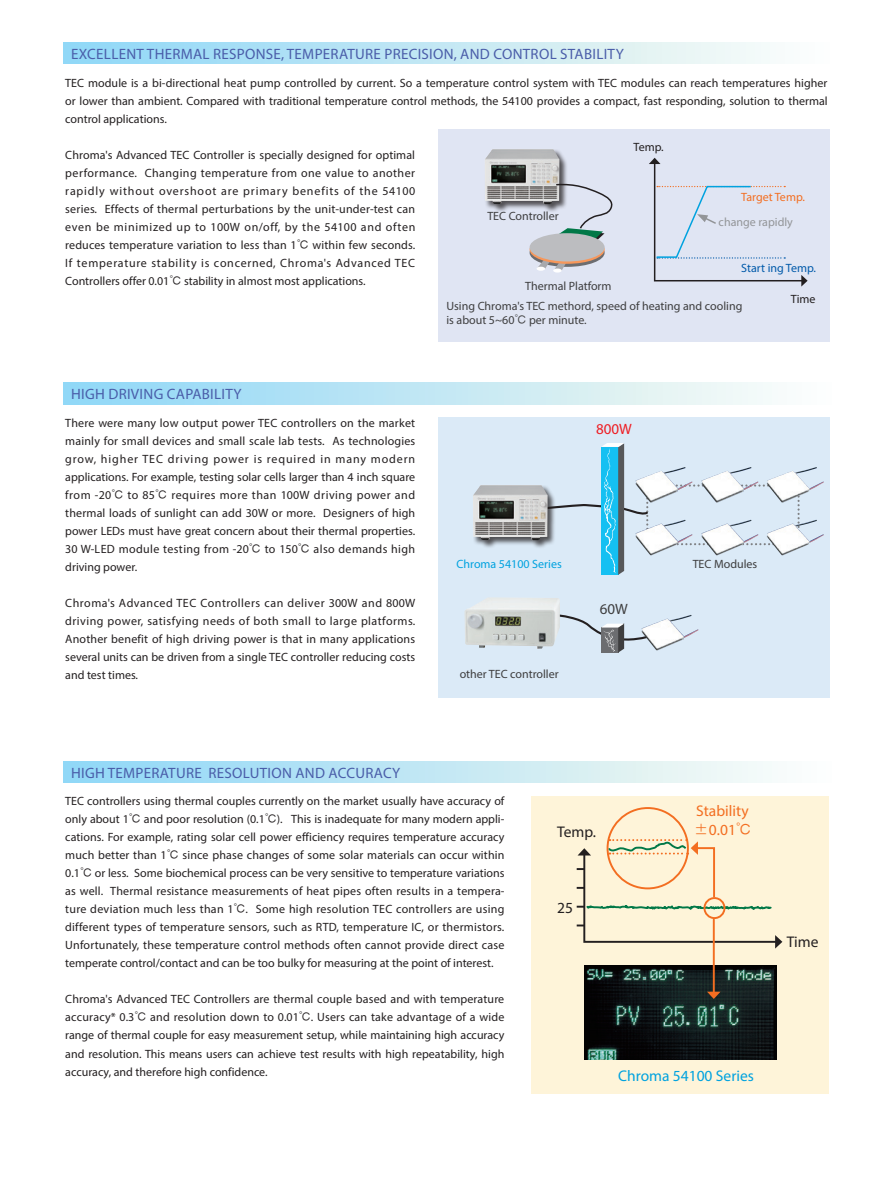
<style>
.page{position:relative;width:893px;height:1191px;background:#fff}
.page>*{position:absolute;margin:0;border:0;box-sizing:border-box;transform-origin:0 0}
.t1{font:15.45px "Myriad Pro";color:#00a2df}
.t2{font:15.45px "Myriad Pro";color:#f36e21}
.t3{font:15.45px "Myriad Pro";color:#231f20}
.t4{font:15px "Myriad Pro";letter-spacing:.02em;color:#4a5da9}
.t5{font:15px "Myriad Pro";color:#ee1d23}
.t6{font:15px "Myriad Pro";color:#3e3e3f}
.正常{font:12px/18px "Myriad Pro";color:#231f20;text-align:justify}
.t7{font:12px "Myriad Pro";color:#3e3e3f}
.t8{font:12px "Myriad Pro";color:#00a2df}
.t9{font:12px "Myriad Pro";color:#015aaa}
.t10{font:12px "Myriad Pro";color:#939598}
.t11{font:12px "Myriad Pro";color:#f36e21}
.s1{font-family:"AR Hei B5";font-weight:500}
</style>
<div class="page">
<div style="left:531px;top:796px;width:298px;height:298px;background:#fef4d9"></div>
<img style="left:585px;top:965px;width:192px;height:94px">
<div style="left:438px;top:129px;width:391px;height:213px;background:#e0e5f3"></div>
<div style="left:438px;top:417px;width:391px;height:280px;background:#dbeaf7"></div>
<hr style="left:713px;top:919px;width:2px;height:74px;background:#f36e21">
<svg style="left:707px;top:991px;width:14px;height:8px"></svg>
<svg style="left:577px;top:839px;width:205px;height:109px"></svg>
<div style="left:64px;top:383px;width:767px;height:21px;background:linear-gradient(to right,#8dd6f5,#fefdf6)"></div>
<div style="left:64px;top:43px;width:765px;height:21px;background:linear-gradient(to right,#8dd6f5,#fefdf6)"></div>
<div style="left:64px;top:761px;width:767px;height:21px;background:linear-gradient(to right,#8dd6f5,#fefdf6)"></div>
<svg style="left:649px;top:158px;width:159px;height:128px"></svg>
<div style="left:485px;top:149px;width:83px;height:64px;background:#231f20;opacity:.75"></div>
<img style="left:485px;top:149px;width:74px;height:55px">
<svg style="left:530px;top:238px;width:75px;height:29px"></svg>
<svg style="left:537px;top:258px;width:29px;height:14px"></svg>
<svg style="left:530px;top:235px;width:75px;height:29px"></svg>
<div style="left:530px;top:233px;width:75px;height:28px;background:#bcbdc0;border-radius:50%"></div>
<svg style="left:555px;top:183px;width:58px;height:58px"></svg>
<svg style="left:556px;top:443px;width:244px;height:132px"></svg>
<svg style="left:560px;top:614px;width:98px;height:39px"></svg>
<img style="left:635px;top:467px;width:57px;height:36px">
<img style="left:701px;top:467px;width:57px;height:36px">
<img style="left:767px;top:467px;width:57px;height:36px">
<img style="left:635px;top:520px;width:57px;height:35px">
<img style="left:701px;top:520px;width:57px;height:35px">
<img style="left:767px;top:520px;width:57px;height:35px">
<img style="left:641px;top:615px;width:58px;height:35px">
<img style="left:464px;top:598px;width:96px;height:51px">
<div style="left:473px;top:485px;width:83px;height:64px;background:#231f20;opacity:.75"></div>
<img style="left:473px;top:485px;width:75px;height:55px">
<p class="t4" style="left:71px;top:45px;width:554px">EXCELLENT THERMAL RESPONSE, TEMPERATURE PRECISION, AND CONTROL STABILITY</p>
<p class="正常" style="left:65px;top:73px;width:764px">TEC module is a bi-directional heat pump controlled by current. So a temperature control system with TEC modules can reach temperatures higher or lower than ambient. Compared with traditional temperature control methods, the 54100 provides a compact, fast responding, solution to thermal control applications.</p>
<p class="正常" style="left:65px;top:146px;width:352px">Chroma's Advanced TEC Controller is specially designed for optimal performance. Changing temperature from one value to another rapidly without overshoot are primary benefits of the 54100 series. Effects of thermal perturbations by the unit-under-test can even be minimized up to 100W on/off, by the 54100 and often reduces temperature variation to less than 1<span class="s1">℃</span> within few seconds.<br>If temperature stability is concerned, Chroma's Advanced TEC Controllers offer 0.01<span class="s1">℃</span> stability in almost most applications.</p>
<p class="t4" style="left:71px;top:385px;width:172px">HIGH DRIVING CAPABILITY</p>
<p class="正常" style="left:65px;top:413px;width:352px">There were many low output power TEC controllers on the market mainly for small devices and small scale lab tests. As technologies grow, higher TEC driving power is required in many modern applications. For example, testing solar cells larger than 4 inch square from -20<span class="s1">℃</span> to 85<span class="s1">℃</span> requires more than 100W driving power and thermal loads of sunlight can add 30W or more. Designers of high power LEDs must have great concern about their thermal properties.<br>30 W-LED module testing from -20<span class="s1">℃</span> to 150<span class="s1">℃</span> also demands high driving power.</p>
<p class="正常" style="left:65px;top:593px;width:351px">Chroma's Advanced TEC Controllers can deliver 300W and 800W driving power, satisfying needs of both small to large platforms.<br>Another benefit of high driving power is that in many applications several units can be driven from a single TEC controller reducing costs and test times.</p>
<p class="t7" style="left:487px;top:209px;width:73px">TEC Controller</p>
<p class="正常" style="left:634px;top:138px;width:32px">Temp.</p>
<p class="t7" style="left:525px;top:279px;width:88px">Thermal Platform</p>
<p class="t11" style="left:741px;top:189px;width:65px">Target Temp.</p>
<p class="t10" style="left:719px;top:214px;width:76px">change rapidly</p>
<p class="t9" style="left:741px;top:260px;width:76px">Start ing Temp.</p>
<p class="t7" style="left:446px;top:299px;width:297px">Using Chroma's TEC methord, speed of heating and cooling</p>
<p class="t7" style="left:446px;top:313px;width:142px">is about 5~60<span class="s1">℃</span> per minute.</p>
<p class="t5" style="left:596px;top:420px;width:37px">800W</p>
<p class="正常" style="left:791px;top:289px;width:26px">Time</p>
<p class="t8" style="left:457px;top:556px;width:107px">Chroma 54100 Series</p>
<p class="t7" style="left:460px;top:667px;width:101px">other TEC controller</p>
<p class="t6" style="left:600px;top:600px;width:30px">60W</p>
<p class="t7" style="left:693px;top:556px;width:66px">TEC Modules</p>
<p class="t4" style="left:71px;top:763px;width:331px">HIGH TEMPERATURE RESOLUTION AND ACCURACY</p>
<p class="正常" style="left:65px;top:792px;width:441px">TEC controllers using thermal couples currently on the market usually have accuracy of only about 1<span class="s1">℃</span> and poor resolution (0.1<span class="s1">℃</span>). This is inadequate for many modern appli&shy;cations. For example, rating solar cell power efficiency requires temperature accuracy much better than 1<span class="s1">℃</span> since phase changes of some solar materials can occur within 0.1<span class="s1">℃</span> or less. Some biochemical process can be very sensitive to temperature variations as well. Thermal resistance measurements of heat pipes often results in a tempera&shy;ture deviation much less than 1<span class="s1">℃</span>. Some high resolution TEC controllers are using different types of temperature sensors, such as RTD, temperature IC, or thermistors.<br>Unfortunately, these temperature control methods often cannot provide direct case temperate control/contact and can be too bulky for measuring at the point of interest.</p>
<p class="正常" style="left:65px;top:990px;width:441px">Chroma's Advanced TEC Controllers are thermal couple based and with temperature accuracy* 0.3<span class="s1">℃</span> and resolution down to 0.01<span class="s1">℃</span>. Users can take advantage of a wide range of thermal couple for easy measurement setup, while maintaining high accuracy and resolution. This means users can achieve test results with high repeatability, high accuracy, and therefore high confidence.</p>
<p class="t3" style="left:557px;top:822px;width:40px">Temp.</p>
<p class="t3" style="left:557px;top:898px;width:17px">25</p>
<p class="t2" style="left:696px;top:801px;width:54px">Stability</p>
<p class="t2" style="left:693px;top:820px;width:59px"><span class="s1">±</span>0.01<span class="s1">℃</span></p>
<p class="t3" style="left:787px;top:932px;width:33px">Time</p>
<p class="t1" style="left:618px;top:1066px;width:137px">Chroma 54100 Series</p>
</div>
